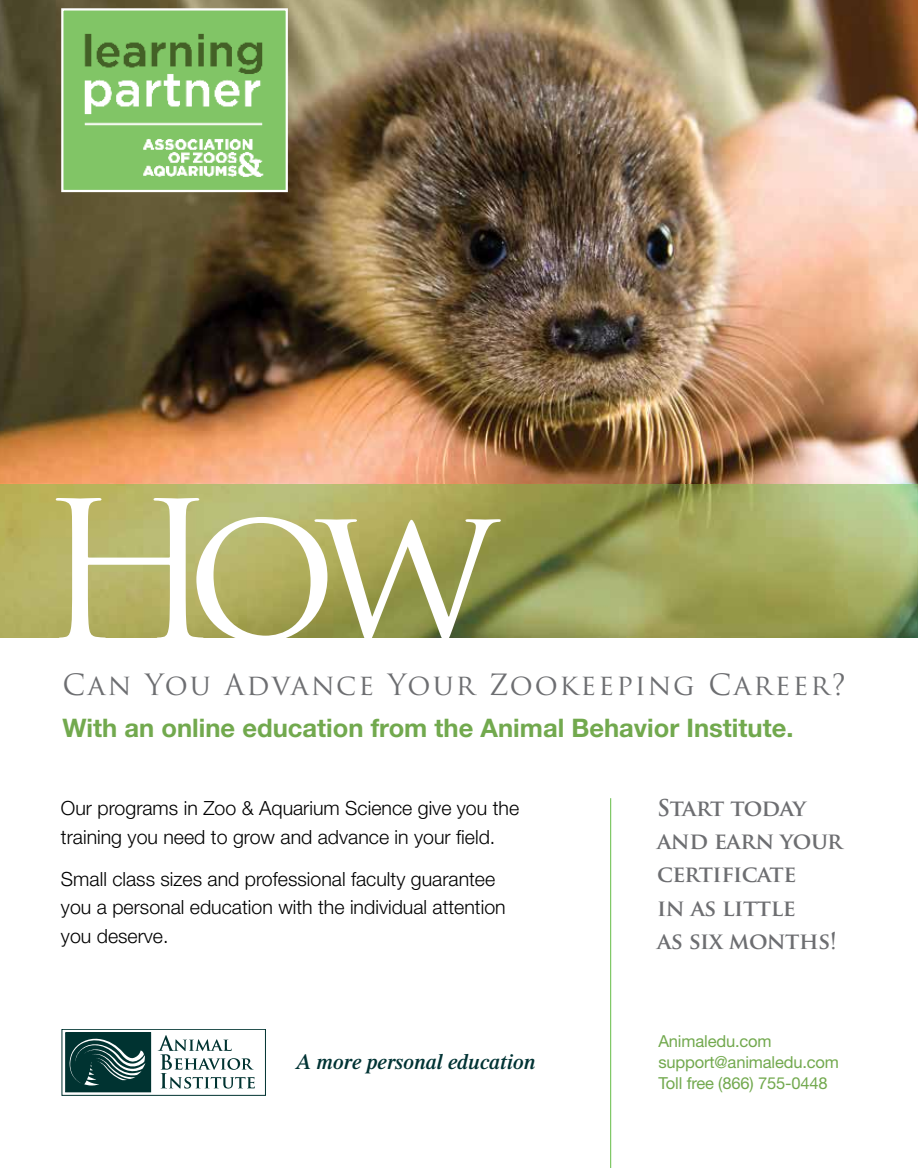
<style>
.page{position:relative;width:918px;height:1168px;background:#fff}
.page>*{position:absolute;margin:0;border:0;box-sizing:border-box;transform-origin:0 0}
.t1{font:187.95px "Trajan Pro";color:#fff}
.t2{font:28.65px "Trajan Pro";letter-spacing:.075em;color:#6d6e71}
.t3{font:700 25.5px "Helvetica Neue";color:#72a94e}
.t4{font:700 22.5px/33.2px "Trajan Pro";letter-spacing:-.02em;color:#6d6e71}
.t5{font:italic 600 21.3px "Times";color:#013334}
.t6{font:300 19.5px/28.7px "Helvetica Neue";color:#000}
.t7{font:16.5px/21px "Helvetica Neue";letter-spacing:-.01em;color:#72a94e}
</style>
<div class="page">
<div style="left:62px;top:1029px;width:204px;height:66px;border:1px solid #003331"></div>
<div style="left:66px;top:1032px;width:85px;height:59px;background:#003331"></div>
<div style="left:65px;top:1032px;width:86px;height:60px;border:1px solid #003331"></div>
<svg style="left:70px;top:1038px;width:75px;height:47px"></svg>
<svg style="left:158px;top:1035px;width:97px;height:53px"></svg>
<img style="left:0;top:0;width:918px;height:636px">
<hr style="left:0;top:637px;width:918px;height:1px;background:#b6da9f">
<svg style="left:903px;top:636px;width:15px;height:1px"></svg>
<img style="left:5px;top:636px;width:898px;height:1px">
<hr style="left:610px;top:798px;width:1px;height:369px;background:#65bc46">
<img style="left:64px;top:11px;width:221px;height:178px">
<div style="left:61px;top:8px;width:227px;height:184px;border:2px solid #fff"></div>
<h1 class="t1" style="left:39px;top:452px;width:461px">How</h1>
<h2 class="t2" style="left:62px;top:666px;width:785px">Can You Advance Your Zookeeping Career?</h2>
<h3 class="t3" style="left:62px;top:711px;width:732px">With an online education from the Animal Behavior Institute.</h3>
<p class="t6" style="left:61px;top:793px;width:460px">Our programs in Zoo &amp; Aquarium Science give you the training you need to grow and advance in your field.</p>
<p class="t6" style="left:61px;top:864px;width:446px">Small class sizes and professional faculty guarantee you a personal education with the individual attention you deserve.</p>
<p class="t5" style="left:296px;top:1049px;width:241px">A more personal education</p>
<p class="t4" style="left:657px;top:791px;width:187px">START TODAY<br>AND EARN YOUR<br>CERTIFICATE<br>IN AS LITTLE<br>AS SIX MONTHS!</p>
<p class="t7" style="left:658px;top:1030px;width:182px">Animaledu.com support@animaledu.com<br>Toll free (866) 755-0448</p>
</div>
